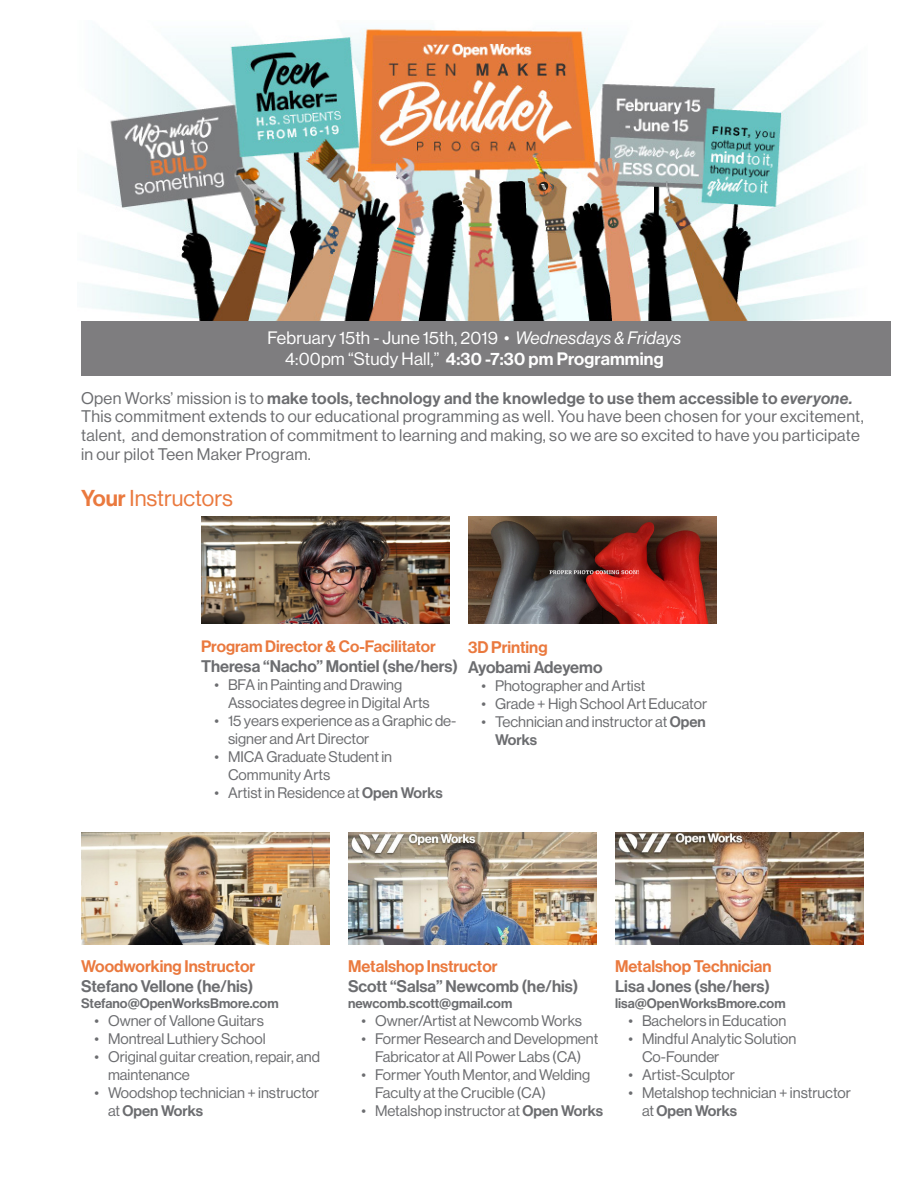
<style>
.page{position:relative;width:918px;height:1188px;background:#fff}
.page>*{position:absolute;margin:0;border:0;box-sizing:border-box;transform-origin:0 0}
.t1{font:22.5px "N Haas Grotesk DS Std 55 Rg";color:#ea793e}
.t2{font:17.7px "N Haas Grotesk DS Std 55 Rg";letter-spacing:.01em;color:#fff}
.t3{font:17.7px "N Haas Grotesk DS Std 65 Md";letter-spacing:.01em;color:#fff}
.t4{font:16.5px/18.8px "N Haas Grotesk DS Std 55 Rg";letter-spacing:.02em;color:#6c6d70}
.t5{font:16.5px "N Haas Grotesk DS Std 65 Md";color:#6c6d70}
.t6{font:16.5px "N Haas Grotesk DS Std 65 Md";color:#ea793e}
.t7{font:16.2px "N Haas Grotesk DS Std 65 Md";color:#ea793e}
.t8{font:15px/18px "N Haas Grotesk DS Std 55 Rg";color:#6c6d70}
.t9{font:13.5px "N Haas Grotesk DS Std 65 Md";color:#6c6d70}
.s1{font-family:"N Haas Grotesk DS Std 56 It"}
.s2{font-family:"N Haas Grotesk DS Std 55 Rg"}
.s3{font-family:"N Haas Grotesk DS Std 65 Md"}
.s4{font-family:"N Haas Grotesk DS Std 66 Md It"}
</style>
<div class="page">
<img style="left:201px;top:516px;width:249px;height:107px">
<img style="left:468px;top:516px;width:249px;height:107px">
<img style="left:81px;top:833px;width:249px;height:111px">
<img style="left:348px;top:833px;width:249px;height:111px">
<img style="left:615px;top:833px;width:249px;height:111px">
<img style="left:85px;top:28px;width:764px;height:293px">
<div style="left:81px;top:321px;width:810px;height:55px;background:#7e7d7f"></div>
<p class="t2" style="left:267px;top:328px;width:416px">February 15th - June 15th, 2019 • <span class="s1">Wednesdays &amp; Fridays</span></p>
<p class="t3" style="left:285px;top:349px;width:380px"><span class="s2">4:00pm “Study Hall,”</span> 4:30 -7:30 pm Programming</p>
<p class="t4" style="left:81px;top:389px;width:784px">Open Works’ mission is to <span class="s3">make tools, technology and the knowledge to use them accessible to</span> <span class="s4">everyone.<br></span>This commitment extends to our educational programming as well. You have been chosen for your excitement, talent, and demonstration of commitment to learning and making, so we are so excited to have you participate in our pilot Teen Maker Program.</p>
<p class="t1" style="left:81px;top:485px;width:153px"><span class="s3">Your</span> Instructors</p>
<p class="t7" style="left:201px;top:637px;width:236px">Program Director &amp; Co-Facilitator</p>
<p class="t5" style="left:201px;top:656px;width:259px">Theresa “Nacho” Montiel (she/hers)</p>
<p class="t8" style="left:228px;top:676px;width:203px;text-indent:-14px">• BFA in Painting and Drawing<br>Associates degree in Digital Arts</p>
<p class="t8" style="left:228px;top:712px;width:230px;text-indent:-14px">• 15 years experience as a Graphic de&shy;signer and Art Director</p>
<p class="t8" style="left:228px;top:748px;width:166px;text-indent:-14px">• MICA Graduate Student in<br>Community Arts</p>
<p class="t8" style="left:214px;top:784px;width:230px">• Artist in Residence at <span class="s3">Open Works</span></p>
<p class="t6" style="left:468px;top:638px;width:81px">3D Printing</p>
<p class="t5" style="left:468px;top:657px;width:136px">Ayobami Adeyemo</p>
<p class="t8" style="left:482px;top:677px;width:165px">• Photographer and Artist</p>
<p class="t8" style="left:482px;top:695px;width:227px">• Grade + High School Art Educator</p>
<p class="t8" style="left:495px;top:713px;width:212px;text-indent:-14px">• Technician and instructor at <span class="s3">Open<br>Works</span></p>
<p class="t6" style="left:81px;top:957px;width:176px">Woodworking Instructor</p>
<p class="t5" style="left:81px;top:977px;width:174px">Stefano Vellone (he/his)</p>
<p class="t9" style="left:81px;top:996px;width:199px">Stefano@OpenWorksBmore.com</p>
<p class="t8" style="left:94px;top:1012px;width:171px">• Owner of Vallone Guitars</p>
<p class="t8" style="left:94px;top:1030px;width:173px">• Montreal Luthiery School</p>
<p class="t8" style="left:108px;top:1048px;width:214px;text-indent:-14px">• Original guitar creation, repair, and maintenance</p>
<p class="t8" style="left:108px;top:1084px;width:213px;text-indent:-14px">• Woodshop technician + instructor at <span class="s3">Open Works</span></p>
<p class="t6" style="left:348px;top:957px;width:151px">Metalshop Instructor</p>
<p class="t5" style="left:348px;top:977px;width:232px">Scott “Salsa” Newcomb (he/his)</p>
<p class="t9" style="left:348px;top:996px;width:166px">newcomb.scott@gmail.com</p>
<p class="t8" style="left:362px;top:1012px;width:222px">• Owner/Artist at Newcomb Works</p>
<p class="t8" style="left:362px;top:1030px;width:238px;text-align:center">• Former Research and Development<br>Fabricator at All Power Labs (CA)</p>
<p class="t8" style="left:375px;top:1066px;width:217px;text-indent:-14px">• Former Youth Mentor, and Welding<br>Faculty at the Crucible (CA)</p>
<p class="t8" style="left:362px;top:1102px;width:243px">• Metalshop instructor at <span class="s3">Open Works</span></p>
<p class="t6" style="left:615px;top:957px;width:158px">Metalshop Technician</p>
<p class="t5" style="left:615px;top:977px;width:157px">Lisa Jones (she/hers)</p>
<p class="t9" style="left:615px;top:996px;width:172px">lisa@OpenWorksBmore.com</p>
<p class="t8" style="left:628px;top:1012px;width:159px">• Bachelors in Education</p>
<p class="t8" style="left:642px;top:1030px;width:156px;text-indent:-14px">• Mindful Analytic Solution<br>Co-Founder</p>
<p class="t8" style="left:628px;top:1066px;width:108px">• Artist-Sculptor</p>
<p class="t8" style="left:642px;top:1084px;width:211px;text-indent:-14px">• Metalshop technician + instructor at <span class="s3">Open Works</span></p>
</div>
